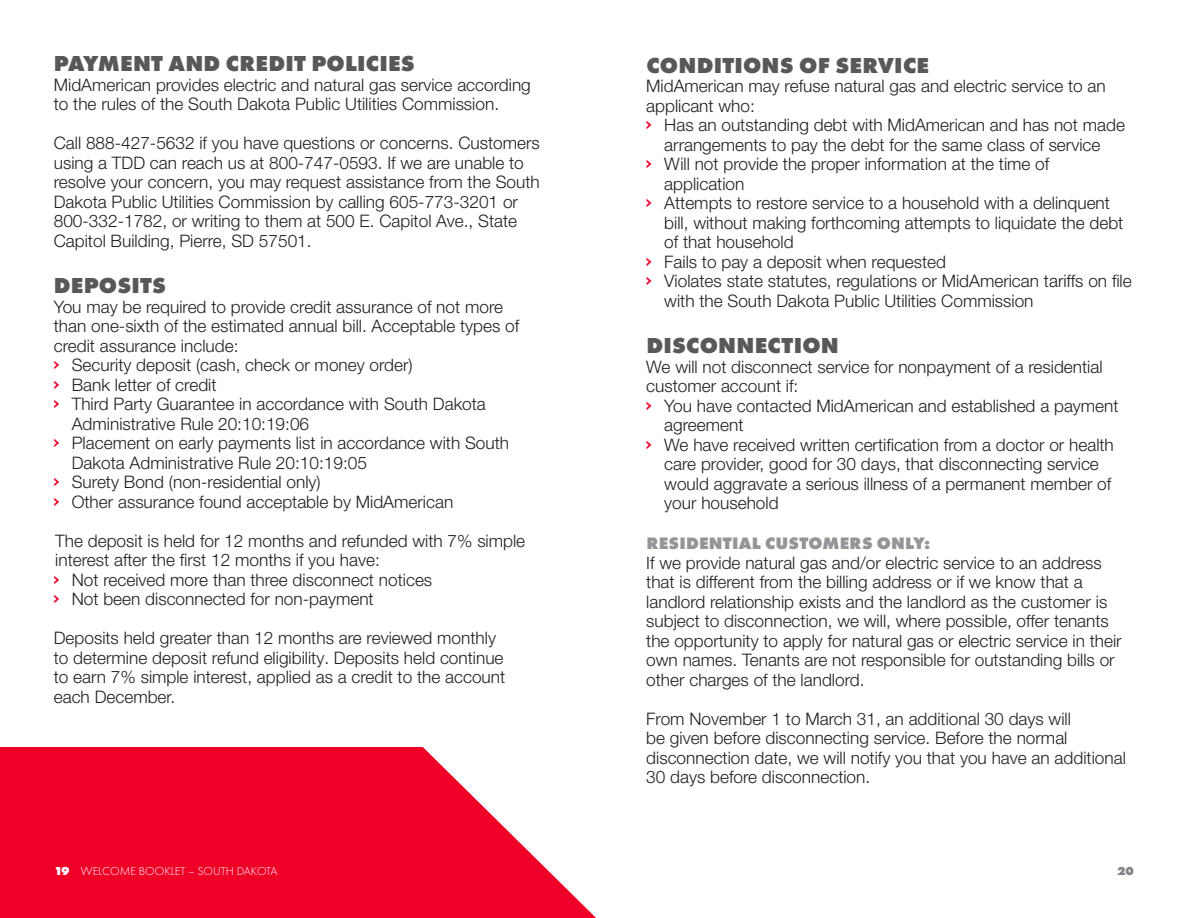
<style>
.page{position:relative;width:1188px;height:918px;background:#fff}
.page>*{position:absolute;margin:0;border:0;box-sizing:border-box;transform-origin:0 0}
.t1{font:800 22.5px "Futura PT";letter-spacing:.01em;color:#57585a}
.t2{font:300 17.25px/19.5px "Helvetica Neue LT Pro";color:#231f20}
.t3{font:800 17.25px "Futura PT";letter-spacing:.01em;color:#939598}
.t4{font:300 12px "Futura PT";color:#fff}
.t5{font:800 12px "Futura PT";color:#808285}
.s1{font-family:"Franchise";font-weight:700;color:#ef0027}
.s2{font-weight:800}
</style>
<div class="page">
<svg style="left:0;top:747px;width:596px;height:171px;background:#f12546"></svg>
<p class="t1" style="left:54px;top:49px;width:362px">PAYMENT AND CREDIT POLICIES</p>
<p class="t2" style="left:54px;top:74px;width:479px">MidAmerican provides electric and natural gas service according to the rules of the South Dakota Public Utilities Commission.</p>
<p class="t2" style="left:54px;top:133px;width:488px">Call 888-427-5632 if you have questions or concerns. Customers using a TDD can reach us at 800-747-0593. If we are unable to resolve your concern, you may request assistance from the South Dakota Public Utilities Commission by calling 605-773-3201 or 800-332-1782, or writing to them at 500 E. Capitol Ave., State Capitol Building, Pierre, SD 57501.</p>
<p class="t1" style="left:54px;top:271px;width:114px">DEPOSITS</p>
<p class="t2" style="left:54px;top:296px;width:467px">You may be required to provide credit assurance of not more than one-sixth of the estimated annual bill. Acceptable types of credit assurance include:</p>
<p class="t2" style="left:54px;top:355px;width:360px"><span class="s1">&gt;</span> Security deposit (cash, check or money order)</p>
<p class="t2" style="left:54px;top:374px;width:164px"><span class="s1">&gt;</span> Bank letter of credit</p>
<p class="t2" style="left:72px;top:394px;width:416px;text-indent:-18px"><span class="s1">&gt;</span> Third Party Guarantee in accordance with South Dakota<br>Administrative Rule 20:10:19:06</p>
<p class="t2" style="left:72px;top:433px;width:439px;text-indent:-18px"><span class="s1">&gt;</span> Placement on early payments list in accordance with South<br>Dakota Administrative Rule 20:10:19:05</p>
<p class="t2" style="left:54px;top:472px;width:268px"><span class="s1">&gt;</span> Surety Bond (non-residential only)</p>
<p class="t2" style="left:54px;top:491px;width:401px"><span class="s1">&gt;</span> Other assurance found acceptable by MidAmerican</p>
<p class="t2" style="left:55px;top:530px;width:471px">The deposit is held for 12 months and refunded with 7% simple interest after the first 12 months if you have:</p>
<p class="t2" style="left:54px;top:569px;width:380px"><span class="s1">&gt;</span> Not received more than three disconnect notices</p>
<p class="t2" style="left:54px;top:589px;width:321px"><span class="s1">&gt;</span> Not been disconnected for non-payment</p>
<p class="t2" style="left:54px;top:628px;width:453px">Deposits held greater than 12 months are reviewed monthly to determine deposit refund eligibility. Deposits held continue to earn 7% simple interest, applied as a credit to the account each December.</p>
<p class="t1" style="left:646px;top:51px;width:284px">CONDITIONS OF SERVICE</p>
<p class="t2" style="left:646px;top:76px;width:461px">MidAmerican may refuse natural gas and electric service to an applicant who:</p>
<p class="t2" style="left:646px;top:115px;width:480px;text-align:center"><span class="s1">&gt;</span> Has an outstanding debt with MidAmerican and has not made arrangements to pay the debt for the same class of service</p>
<p class="t2" style="left:664px;top:154px;width:387px;text-indent:-18px"><span class="s1">&gt;</span> Will not provide the proper information at the time of application</p>
<p class="t2" style="left:664px;top:193px;width:461px;text-indent:-18px"><span class="s1">&gt;</span> Attempts to restore service to a household with a delinquent bill, without making forthcoming attempts to liquidate the debt of that household</p>
<p class="t2" style="left:646px;top:251px;width:301px"><span class="s1">&gt;</span> Fails to pay a deposit when requested</p>
<p class="t2" style="left:664px;top:271px;width:469px;text-indent:-18px"><span class="s1">&gt;</span> Violates state statutes, regulations or MidAmerican tariffs on file with the South Dakota Public Utilities Commission</p>
<p class="t1" style="left:646px;top:331px;width:194px">DISCONNECTION</p>
<p class="t2" style="left:646px;top:356px;width:458px">We will not disconnect service for nonpayment of a residential customer account if:</p>
<p class="t2" style="left:664px;top:395px;width:456px;text-indent:-18px"><span class="s1">&gt;</span> You have contacted MidAmerican and established a payment agreement</p>
<p class="t2" style="left:664px;top:434px;width:451px;text-indent:-18px"><span class="s1">&gt;</span> We have received written certification from a doctor or health care provider, good for 30 days, that disconnecting service would aggravate a serious illness of a permanent member of your household</p>
<p class="t3" style="left:646px;top:533px;width:285px">RESIDENTIAL CUSTOMERS ONLY:</p>
<p class="t2" style="left:646px;top:553px;width:477px">If we provide natural gas and/or electric service to an address that is different from the billing address or if we know that a landlord relationship exists and the landlord as the customer is subject to disconnection, we will, where possible, offer tenants the opportunity to apply for natural gas or electric service in their own names. Tenants are not responsible for outstanding bills or other charges of the landlord.</p>
<p class="t2" style="left:646px;top:709px;width:481px">From November 1 to March 31, an additional 30 days will<br>be given before disconnecting service. Before the normal disconnection date, we will notify you that you have an additional 30 days before disconnection.</p>
<p class="t4" style="left:54px;top:864px;width:225px"><span class="s2">19</span> WELCOME BOOKLET – SOUTH DAKOTA</p>
<p class="t5" style="left:1117px;top:863px;width:18px">20</p>
</div>
